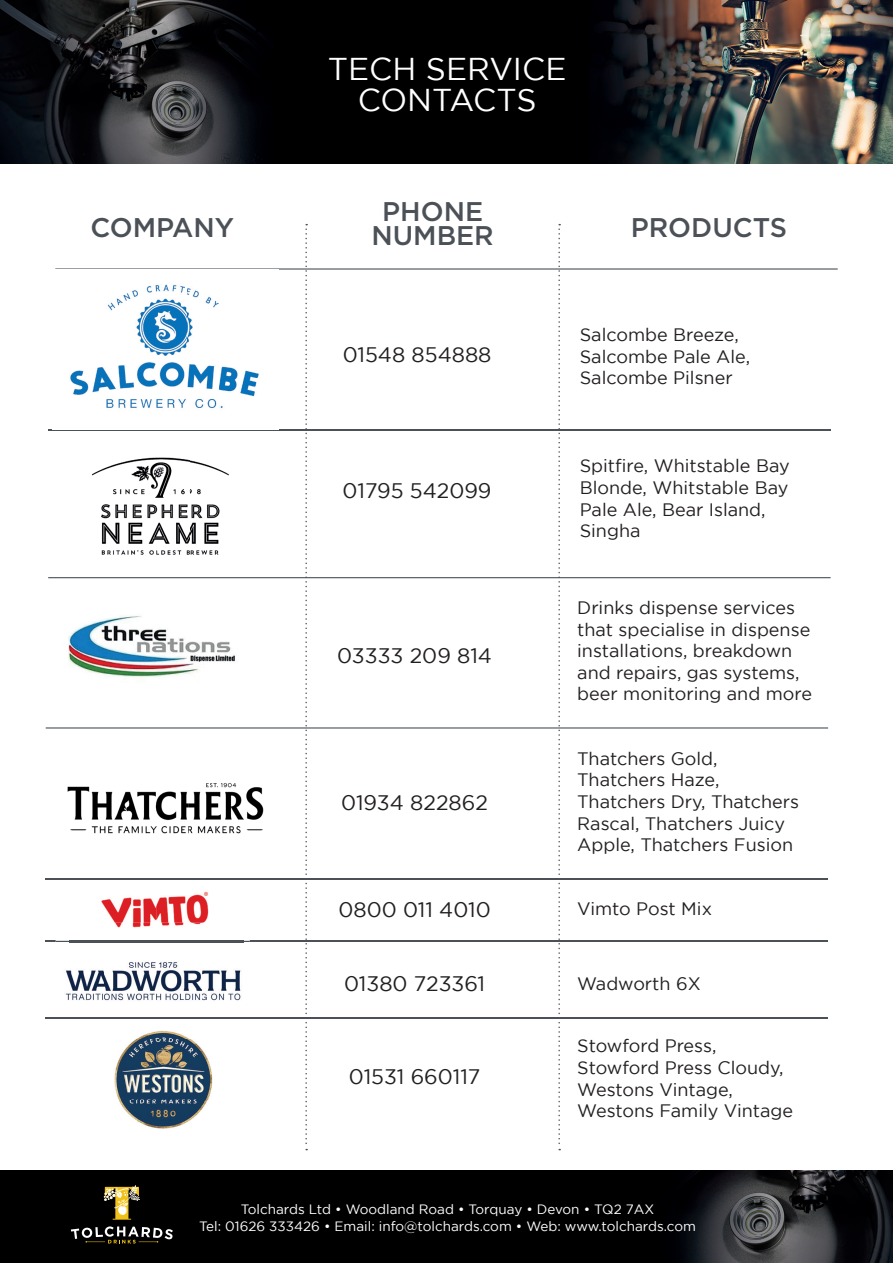
<style>
.page{position:relative;width:893px;height:1263px;background:#fff}
.page>*{position:absolute;margin:0;border:0;box-sizing:border-box;transform-origin:0 0}
.t1{font:31.5px/31.5px "Gotham";color:#fff;text-align:center}
.t2{font:500 27px/24px "Gotham";color:#4b5157;text-align:center}
.t3{font:21px "Gotham";color:#231f20}
.t4{font:18px/21.6px "Gotham";color:#231f20}
.t5{font:13.5px/16.2px "Gotham";color:#fff;text-align:center}
</style>
<div class="page">
<hr style="left:55px;top:268px;width:783px;height:2px;background:#4b5157">
<hr style="left:46px;top:727px;width:782px;height:1px;background:#4b5157">
<hr style="left:46px;top:878px;width:782px;height:1px;background:#4b5157">
<hr style="left:46px;top:941px;width:782px;height:1px;background:#4b5157">
<hr style="left:46px;top:1017px;width:782px;height:1px;background:#4b5157">
<svg style="left:305px;top:224px;width:2px;height:926px"></svg>
<svg style="left:558px;top:224px;width:2px;height:926px"></svg>
<img style="left:0;top:1170px;width:893px;height:93px">
<svg style="left:71px;top:1226px;width:102px;height:17px;background:#44433d"></svg>
<svg style="left:104px;top:1185px;width:36px;height:35px"></svg>
<img style="left:0;top:0;width:893px;height:164px">
<img style="left:68px;top:616px;width:167px;height:61px">
<img style="left:114px;top:1038px;width:49px;height:62px">
<img style="left:163px;top:1018px;width:105px;height:82px">
<img style="left:119px;top:1100px;width:89px;height:29px">
<img style="left:67px;top:783px;width:197px;height:51px">
<img style="left:56px;top:940px;width:48px;height:79px">
<img style="left:201px;top:940px;width:49px;height:61px">
<img style="left:104px;top:966px;width:97px;height:35px">
<img style="left:56px;top:941px;width:194px;height:1px">
<img style="left:59px;top:1017px;width:191px;height:21px">
<img style="left:69px;top:879px;width:174px;height:87px">
<img style="left:69px;top:941px;width:174px;height:1px">
<hr style="left:48px;top:429px;width:783px;height:1px;background:#4b5157">
<hr style="left:48px;top:577px;width:783px;height:1px;background:#4b5157">
<img style="left:70px;top:284px;width:189px;height:124px">
<img style="left:92px;top:457px;width:137px;height:98px">
<h2 class="t2" style="left:90px;top:215px;width:145px">COMPANY</h2>
<h1 class="t1" style="left:328px;top:52px;width:240px">TECH SERVICE<br>CONTACTS</h1>
<h2 class="t2" style="left:371px;top:200px;width:124px">PHONE<br>NUMBER</h2>
<p class="t3" style="left:343px;top:343px;width:150px">01548 854888</p>
<p class="t3" style="left:343px;top:479px;width:150px">01795 542099</p>
<p class="t3" style="left:337px;top:644px;width:156px">03333 209 814</p>
<p class="t3" style="left:341px;top:791px;width:148px">01934 822862</p>
<p class="t3" style="left:338px;top:898px;width:154px">0800 011 4010</p>
<p class="t3" style="left:344px;top:972px;width:143px">01380 723361</p>
<p class="t3" style="left:349px;top:1065px;width:133px">01531 660117</p>
<h2 class="t2" style="left:631px;top:215px;width:158px">PRODUCTS</h2>
<p class="t4" style="left:580px;top:323px;width:172px">Salcombe Breeze,<br>Salcombe Pale Ale,<br>Salcombe Pilsner</p>
<p class="t4" style="left:580px;top:455px;width:211px">Spitfire, Whitstable Bay<br>Blonde, Whitstable Bay<br>Pale Ale, Bear Island,<br>Singha</p>
<p class="t4" style="left:577px;top:597px;width:236px">Drinks dispense services that specialise in dispense installations, breakdown and repairs, gas systems, beer monitoring and more</p>
<p class="t4" style="left:577px;top:747px;width:223px">Thatchers Gold,<br>Thatchers Haze,<br>Thatchers Dry, Thatchers<br>Rascal, Thatchers Juicy<br>Apple, Thatchers Fusion</p>
<p class="t4" style="left:577px;top:898px;width:136px">Vimto Post Mix</p>
<p class="t4" style="left:577px;top:972px;width:125px">Wadworth 6X</p>
<p class="t4" style="left:577px;top:1035px;width:217px">Stowford Press,<br>Stowford Press Cloudy,<br>Westons Vintage,<br>Westons Family Vintage</p>
<p class="t5" style="left:199px;top:1201px;width:498px">Tolchards Ltd • Woodland Road • Torquay • Devon • TQ2 7AX<br>Tel: 01626 333426 • Email: info@tolchards.com • Web: www.tolchards.com</p>
</div>
